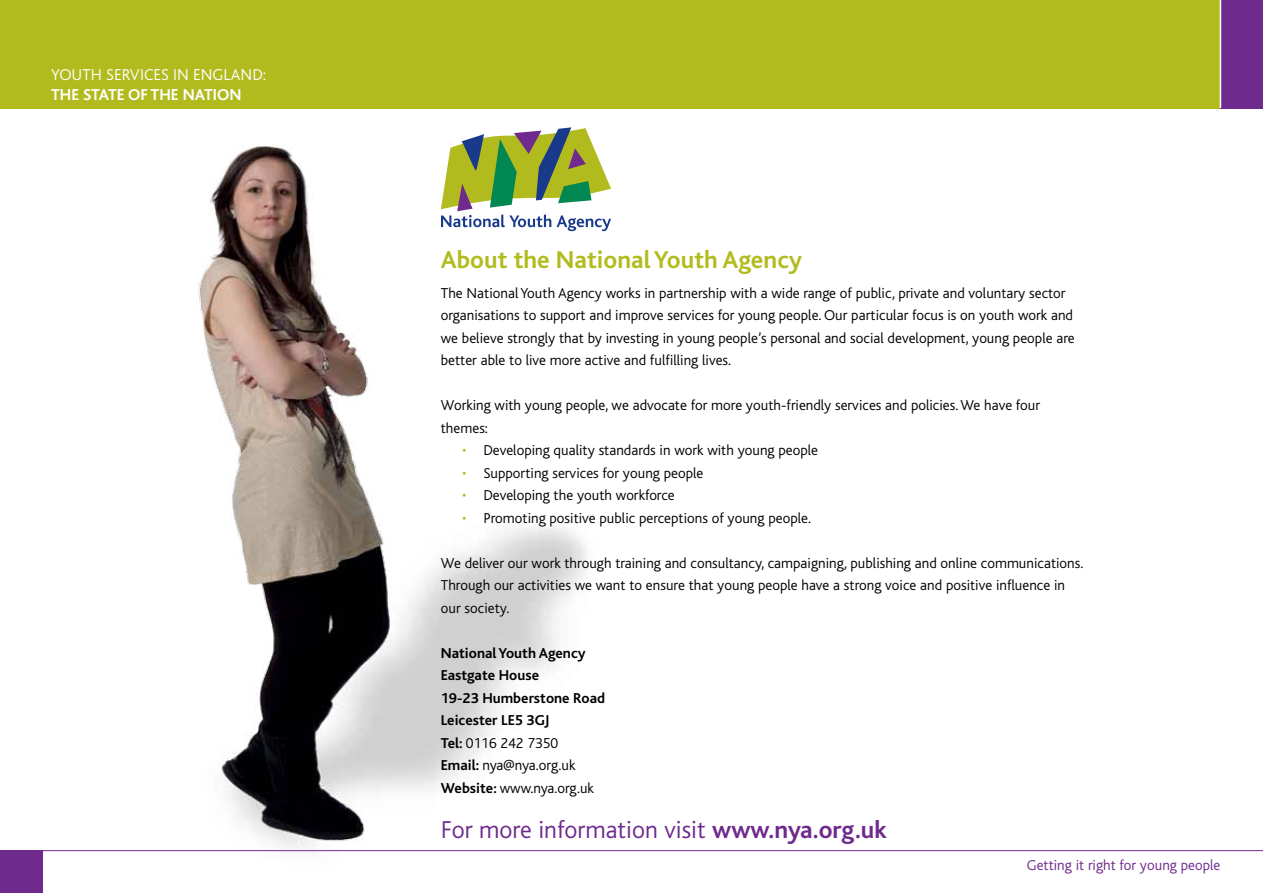
<style>
.page{position:relative;width:1263px;height:893px;background:#fff}
.page>*{position:absolute;margin:0;border:0;box-sizing:border-box;transform-origin:0 0}
.t1{font:300 25.5px "Bliss Icelandic";color:#6e2a8d}
.t2{font:700 25.5px "Bliss Icelandic";color:#b2bb1e}
.t3{font:300 16.5px "Bliss Icelandic";color:#fff}
.t4{font:700 16.5px "Bliss Icelandic";color:#fff}
.t5{font:300 15px/22.5px "Bliss Icelandic";color:#000}
.t6{font:700 15px/22.5px "Bliss Icelandic";color:#000}
.t7{font:300 15px "Bliss Icelandic";color:#6e2a8d}
.s1{color:#b2bb1e}
.s2{font-weight:300}
.s3{font-weight:700}
</style>
<div class="page">
<div style="left:0;top:850px;width:43px;height:43px;background:#6e2a8d"></div>
<div style="left:0;top:0;width:1263px;height:108px;background:#b2bb1e"></div>
<div style="left:1220px;top:0;width:43px;height:108px;background:#6e2a8d"></div>
<hr style="left:1220px;top:0;width:1px;height:108px;background:#fff">
<img style="left:170px;top:108px;width:461px;height:744px">
<hr style="left:0;top:850px;width:1263px;height:1px;background:#6e2a8d">
<p class="t3" style="left:51px;top:66px;width:216px">Youth Services in Eng land:</p>
<p class="t4" style="left:51px;top:86px;width:189px">The State of the Nation</p>
<h1 class="t2" style="left:441px;top:246px;width:363px">About the National Youth Agency</h1>
<p class="t5" style="left:441px;top:282px;width:635px">The N ational Youth Agency works in partnership with a wide range of public, private and voluntary sector organisations to support and improve services for young people. Our particular focus is on youth work and we believe strongly that by investing in young people’s personal and social development, young people are better able to live more active and fulfilling lives.</p>
<p class="t5" style="left:441px;top:394px;width:601px">Working with young people, we advocate for more youth-friendly services and policies. We have four themes:</p>
<p class="t5" style="left:462px;top:439px;width:358px"><span class="s1">•</span> Developing quality standards in work with young people</p>
<p class="t5" style="left:462px;top:462px;width:243px"><span class="s1">•</span> Supporting services for young people</p>
<p class="t5" style="left:462px;top:484px;width:214px"><span class="s1">•</span> Developing the youth workforce</p>
<p class="t5" style="left:462px;top:507px;width:350px"><span class="s1">•</span> Promoting positive public perceptions of young people.</p>
<p class="t5" style="left:441px;top:552px;width:644px">We deliver our work through training and consultancy, campaigning, publishing and online communications.<br>Through our activities we want to ensure that young people have a strong voice and positive influence in our society.</p>
<p class="t6" style="left:441px;top:642px;width:166px">National Youth Agency<br>Eastgate House<br>19-23 Humberstone Road<br>Leicester LE5 3GJ<br>Tel: <span class="s2">0116 242 7350<br></span>Email: <span class="s2">nya@nya.org.uk<br></span>Website: <span class="s2">www.nya.org.uk</span></p>
<h1 class="t1" style="left:441px;top:816px;width:448px">For more information visit <span class="s3">www.nya.org.uk</span></h1>
<p class="t7" style="left:1027px;top:858px;width:195px">Getting it right for young people</p>
</div>
